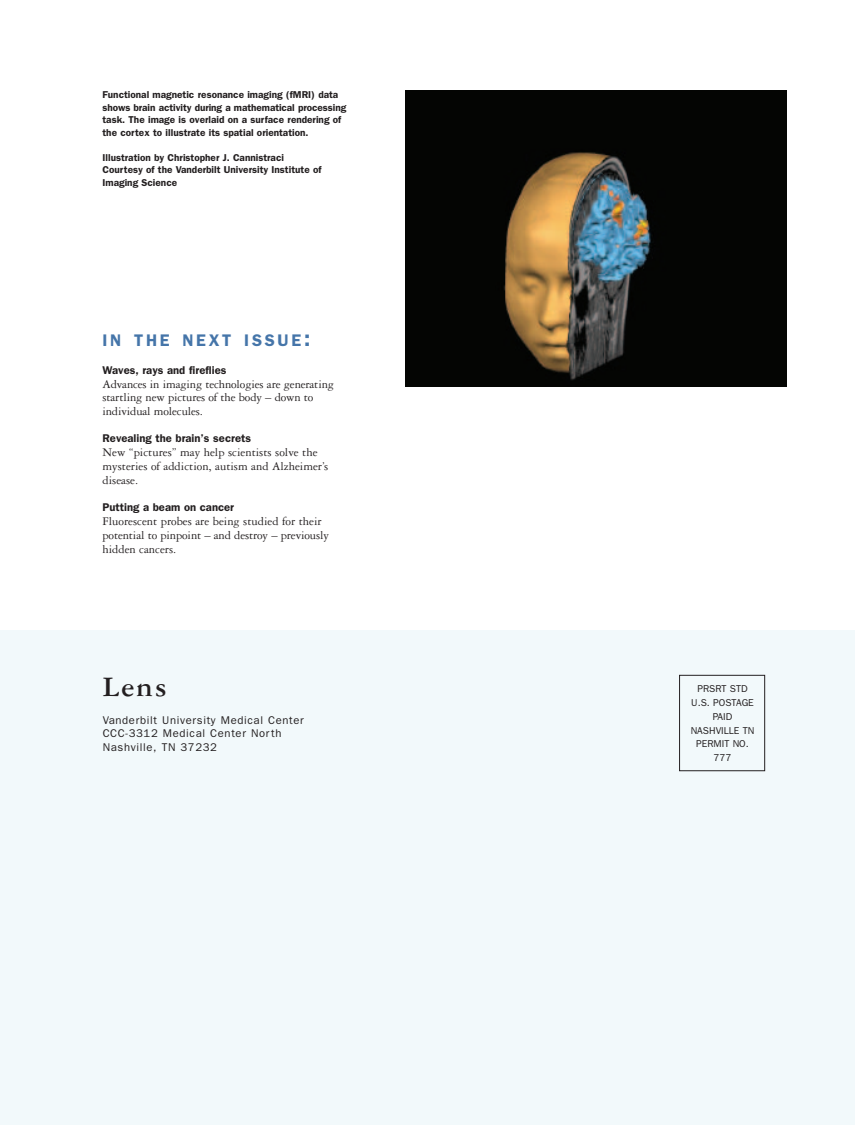
<style>
.page{position:relative;width:855px;height:1125px;background:#fff}
.page>*{position:absolute;margin:0;border:0;box-sizing:border-box;transform-origin:0 0}
.t1{font:700 30px "Garamond Three";color:#231f20}
.t2{font:600 16.88px "Franklin Gothic";letter-spacing:.16em;color:#4575a9}
.t3{font:12.5px/13.8px "Garamond Three";letter-spacing:-.01em;color:#231f20}
.t4{font:11.25px/13.5px "Franklin Gothic";letter-spacing:.06em;color:#231f20}
.t5{font:600 11.25px "Franklin Gothic";color:#231f20}
.t6{font:600 10px/12.5px "Franklin Gothic";color:#231f20}
.t7{font:10px/13.8px "Franklin Gothic";color:#231f20;text-align:center}
.s1{font-size:22.5px}
</style>
<div class="page">
<div style="left:0;top:630px;width:855px;height:495px;background:#f2f9fb"></div>
<img style="left:405px;top:90px;width:381px;height:297px">
<div style="left:679px;top:675px;width:86px;height:96px;border:1px solid #231f20"></div>
<p class="t6" style="left:102px;top:88px;width:245px">Functional magnetic resonance imaging (fMRI) data shows brain activity during a mathematical processing task. The image is overlaid on a surface rendering of the cortex to illustrate its spatial orientation.</p>
<p class="t6" style="left:102px;top:151px;width:221px">Illustration by Christopher J. Cannistraci<br>Courtesy of the Vanderbilt University Institute of<br>Imaging Science</p>
<h2 class="t2" style="left:102px;top:330px;width:210px">IN THE NEXT ISSUE<span class="s1">:</span></h2>
<p class="t5" style="left:102px;top:363px;width:125px">Waves, rays and fireflies</p>
<p class="t3" style="left:102px;top:378px;width:233px">Advances in imaging technologies are generating startling new pictures of the body – down to individual molecules.</p>
<p class="t5" style="left:102px;top:432px;width:150px">Revealing the brain’s secrets</p>
<p class="t3" style="left:102px;top:447px;width:227px">New “pictures” may help scientists solve the mysteries of addiction, autism and Alzheimer’s disease.</p>
<p class="t5" style="left:102px;top:501px;width:133px">Putting a beam on cancer</p>
<p class="t3" style="left:102px;top:516px;width:228px">Fluorescent probes are being studied for their potential to pinpoint – and destroy – previously hidden cancers.</p>
<h1 class="t1" style="left:103px;top:677px;width:66px">Lens</h1>
<p class="t4" style="left:103px;top:713px;width:203px">Vanderbilt University Medical Center<br>CCC-3312 Medical Center North<br>Nashville, TN 37232</p>
<p class="t7" style="left:691px;top:682px;width:65px">PRSRT STD<br>U.S. POSTAGE<br>PAID<br>NASHVILLE TN<br>PERMIT NO.<br>777</p>
</div>
